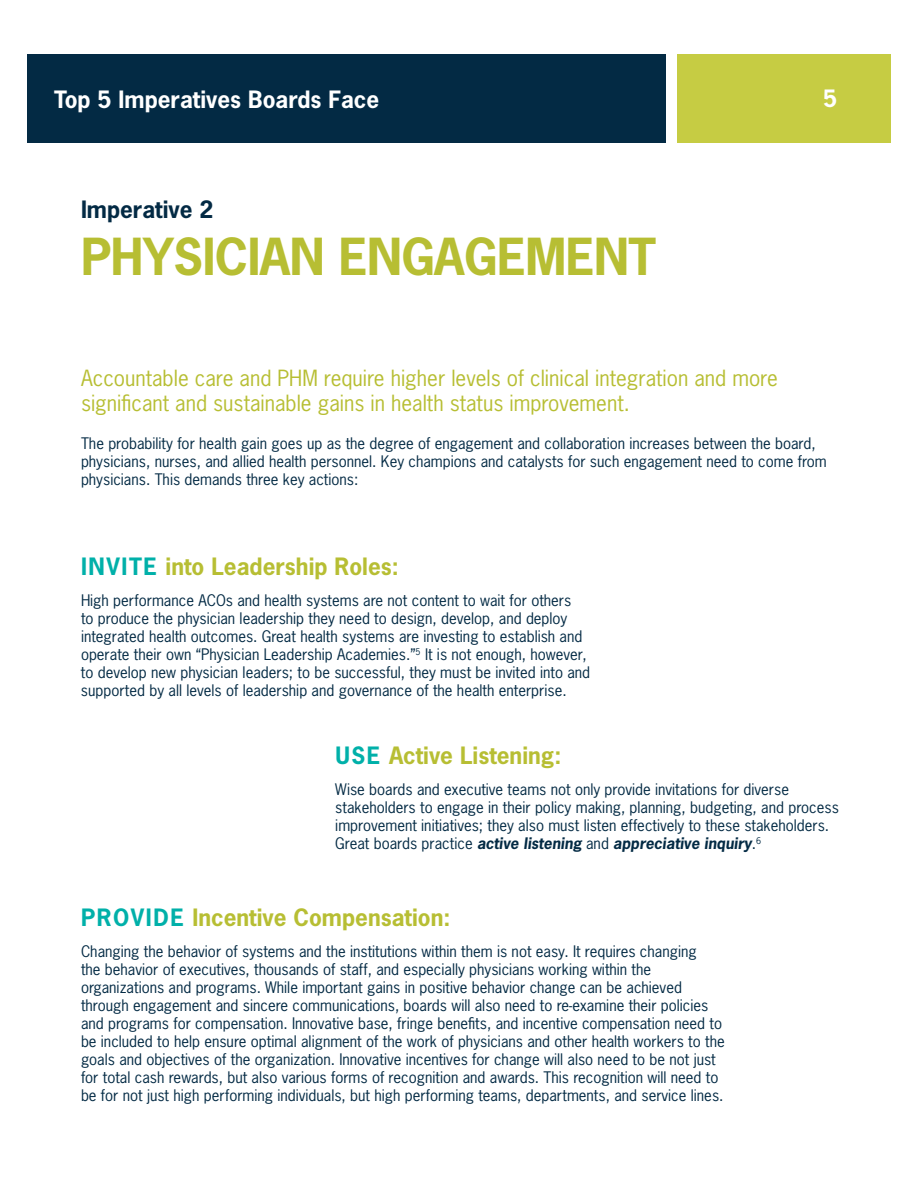
<style>
.page{position:relative;width:918px;height:1188px;background:#fff}
.page>*{position:absolute;margin:0;border:0;box-sizing:border-box;transform-origin:0 0}
.t1{font:700 48px "News Gothic";letter-spacing:-.01em;color:#b7be33}
.t2{font:700 22.5px "News Gothic";color:#b7be33}
.t3{font:700 22.5px "News Gothic";color:#fff}
.t4{font:700 22.5px "News Gothic";color:#032a44}
.t5{font:21px/25.2px "News Gothic";color:#b7be33}
.t6{font:15px/18px "News Gothic";color:#032a44}
.s1{color:#00b0a9}
.s2{font-weight:700;font-style:italic}
</style>
<div class="page">
<div style="left:0;top:54px;width:666px;height:89px;background:#032a44"></div>
<div style="left:677px;top:54px;width:241px;height:89px;background:#c6cc43"></div>
<div style="left:0;top:0;width:27px;height:1188px;background:#fff"></div>
<div style="left:891px;top:0;width:27px;height:1188px;background:#fff"></div>
<h2 class="t3" style="left:54px;top:85px;width:327px">Top 5 Imperatives Boards Face</h2>
<h2 class="t3" style="left:823px;top:84px;width:15px">5</h2>
<h2 class="t4" style="left:81px;top:194px;width:134px">Imperative 2</h2>
<h1 class="t1" style="left:81px;top:225px;width:577px">PHYSICIAN ENGAGEMENT</h1>
<h3 class="t5" style="left:81px;top:365px;width:698px">Accountable care and PHM require higher levels of clinical integration and more significant and sustainable gains in health status improvement.</h3>
<p class="t6" style="left:81px;top:434px;width:747px">The probability for health gain goes up as the degree of engagement and collaboration increases between the board, physicians, nurses, and allied health personnel. Key champions and catalysts for such engagement need to come from physicians. This demands three key actions:</p>
<h2 class="t2" style="left:81px;top:551px;width:319px"><span class="s1">INVITE</span> into Leadership Roles:</h2>
<p class="t6" style="left:81px;top:591px;width:511px">High performance ACOs and health systems are not content to wait for others<br>to produce the physician leadership they need to design, develop, and deploy integrated health outcomes. Great health systems are investing to establish and operate their own “Physician Leadership Academies.”<sup>5</sup> It is not enough, however, to develop new physician leaders; to be successful, they must be invited into and supported by all levels of leadership and governance of the health enterprise.</p>
<h2 class="t2" style="left:335px;top:741px;width:228px"><span class="s1">USE</span> Active Listening:</h2>
<p class="t6" style="left:335px;top:780px;width:505px">Wise boards and executive teams not only provide invitations for diverse stakeholders to engage in their policy making, planning, budgeting, and process improvement initiatives; they also must listen effectively to these stakeholders.<br>Great boards practice <span class="s2">active listening</span> and <span class="s2">appreciative inquiry</span>.<sup>6</sup></p>
<h2 class="t2" style="left:81px;top:902px;width:371px"><span class="s1">PROVIDE</span> Incentive Compensation:</h2>
<p class="t6" style="left:81px;top:942px;width:645px">Changing the behavior of systems and the institutions within them is not easy. It requires changing<br>the behavior of executives, thousands of staff, and especially physicians working within the organizations and programs. While important gains in positive behavior change can be achieved through engagement and sincere communications, boards will also need to re-examine their policies and programs for compensation. Innovative base, fringe benefits, and incentive compensation need to be included to help ensure optimal alignment of the work of physicians and other health workers to the goals and objectives of the organization. Innovative incentives for change will also need to be not just for total cash rewards, but also various forms of recognition and awards. This recognition will need to be for not just high performing individuals, but high performing teams, departments, and service lines.</p>
</div>
